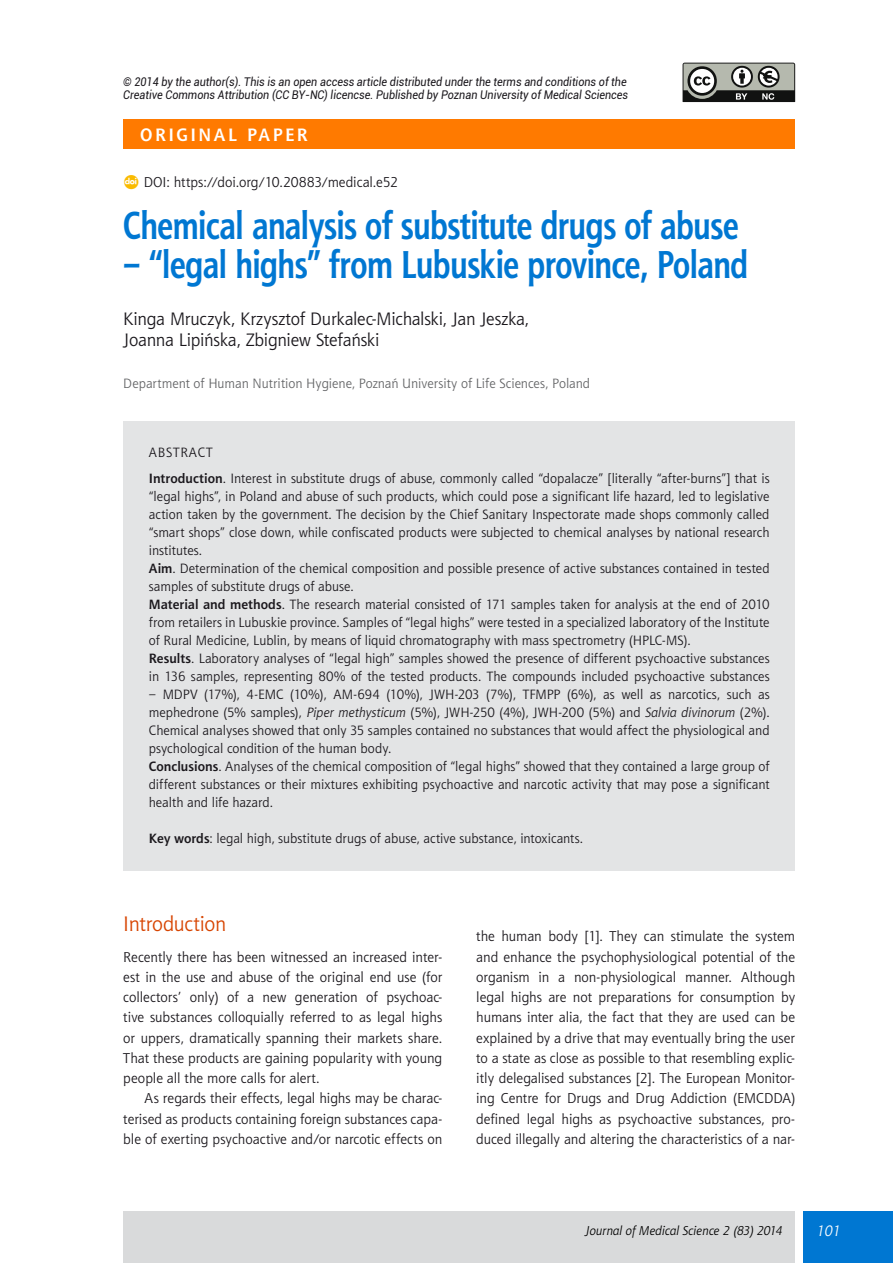
<style>
.page{position:relative;width:893px;height:1263px;background:#fff}
.page>*{position:absolute;margin:0;border:0;box-sizing:border-box;transform-origin:0 0}
.TYT_tytul{font:700 39px "Aerton Cnd TTEFN";letter-spacing:-.01em;color:#0077d2}
.PKT_1{font:21px "Aerton TTEFN";letter-spacing:-.01em;color:#d74400}
.TYT_autorzy{font:18px/21.6px "Aerton TTEFN";letter-spacing:-.01em;color:#1a171c}
.TXT_wciecie{font:700 18px "Aerton TTEFN";letter-spacing:.14em;color:#fff}
.t1{font:italic 15px "Aerton TTEFN";color:#fff}
.TXT_wciecie-2{font:14.25px/20.2px "Aerton TTEFN";color:#1a171c;text-align:justify}
.TXT_bez_wciecia{font:14.25px/20.2px "Aerton TTEFN";color:#1a171c;text-align:justify}
.DOI{font:14.25px "Aerton TTEFN";color:#1a171c}
.STR_tekst{font:13.5px/18px "Aerton TTEFN";letter-spacing:.005em;color:#1a171c;text-align:justify}
.TYT_afiliacja{font:13.5px "Aerton TTEFN";color:#646567}
.STR_abstract{font:13.5px "Aerton TTEFN";color:#1a171c}
.t2{font:italic 12.75px "Aerton TTEFN";color:#000}
.t3{font:italic 12px/13.5px "Roboto";color:#1a171c;scale:.9 1}
.s1{font-weight:700}
.s2{font-style:italic}
</style>
<div class="page">
<div style="left:804px;top:1212px;width:89px;height:51px;background:#0077d2"></div>
<div style="left:123px;top:1212px;width:672px;height:51px;background:#d9dadb"></div>
<svg style="left:683px;top:63px;width:113px;height:40px"></svg>
<div style="left:123px;top:421px;width:672px;height:450px;background:#e3e4e5"></div>
<div style="left:123px;top:119px;width:672px;height:30px;background:#ff7a00"></div>
<p class="t3" style="left:123px;top:74px;width:562px">© 2014 by the author(s). This is an open access article distributed under the terms and conditions of the<br>Creative Commons Attribution (CC BY-NC) licencse. Published by Poznan University of Medical Sciences</p>
<p class="TXT_wciecie" style="left:140px;top:124px;width:169px">ORIGINAL PAPER</p>
<p class="DOI" style="left:144px;top:174px;width:256px">DOI: https://doi.org/10.20883/medical.e52</p>
<p class="TYT_tytul" style="left:123px;top:201px;width:617px">Chemical analysis of substitute drugs of abuse</p>
<p class="TYT_tytul" style="left:123px;top:240px;width:626px">– “legal highs” from Lubuskie province, Poland</p>
<p class="TYT_autorzy" style="left:123px;top:308px;width:407px">Kinga Mruczyk, Krzysztof Durkalec-Michalski, Jan Jeszka,<br>Joanna Lipińska, Zbigniew Stefański</p>
<p class="TYT_afiliacja" style="left:123px;top:375px;width:468px">Department of Human Nutrition Hygiene, Poznań University of Life Sciences, Poland</p>
<p class="STR_abstract" style="left:149px;top:444px;width:26px">Abstract</p>
<p class="STR_tekst" style="left:149px;top:469px;width:622px"><span class="s1">Introduction</span>. Interest in substitute drugs of abuse, commonly called “dopalacze” [literally “after-burns”] that is “legal highs”, in Poland and abuse of such products, which could pose a significant life hazard, led to legislative action taken by the government. The decision by the Chief Sanitary Inspectorate made shops commonly called “smart shops” close down, while confiscated products were subjected to chemical analyses by national research institutes.</p>
<p class="STR_tekst" style="left:149px;top:559px;width:622px"><span class="s1">Aim</span>. Determination of the chemical composition and possible presence of active substances contained in tested samples of substitute drugs of abuse.</p>
<p class="STR_tekst" style="left:149px;top:595px;width:622px"><span class="s1">Material and methods</span>. The research material consisted of 171 samples taken for analysis at the end of 2010 from retailers in Lubuskie province. Samples of “legal highs” were tested in a specialized laboratory of the Institute of Rural Medicine, Lublin, by means of liquid chromatography with mass spectrometry (HPLC-MS).</p>
<p class="STR_tekst" style="left:149px;top:649px;width:622px"><span class="s1">Results</span>. Laboratory analyses of “legal high” samples showed the presence of different psychoactive substances in 136 samples, representing 80% of the tested products. The compounds included psychoactive substances</p>
<p class="STR_tekst" style="left:149px;top:685px;width:622px">– MDPV (17%), 4-EMC (10%), AM-694 (10%), JWH-203 (7%), TFMPP (6%), as well as narcotics, such as mephedrone (5% samples), <span class="s2">Piper methysticum</span> (5%), JWH-250 (4%), JWH-200 (5%) and <span class="s2">Salvia divinorum</span> (2%).<br>Chemical analyses showed that only 35 samples contained no substances that would affect the physiological and psychological condition of the human body.</p>
<p class="STR_tekst" style="left:149px;top:757px;width:622px"><span class="s1">Conclusions</span>. Analyses of the chemical composition of “legal highs” showed that they contained a large group of different substances or their mixtures exhibiting psychoactive and narcotic activity that may pose a significant health and life hazard.</p>
<p class="STR_tekst" style="left:149px;top:829px;width:436px"><span class="s1">Key words</span>: legal high, substitute drugs of abuse, active substance, intoxicants.</p>
<p class="PKT_1" style="left:123px;top:912px;width:104px">Introduction</p>
<p class="TXT_bez_wciecia" style="left:123px;top:946px;width:320px">Recently there has been witnessed an increased inter&shy;est in the use and abuse of the original end use (for collectors’ only) of a new generation of psychoac&shy;tive substances colloquially referred to as legal highs or uppers, dramatically spanning their markets share.<br>That these products are gaining popularity with young people all the more calls for alert.</p>
<p class="TXT_wciecie-2" style="left:123px;top:1088px;width:320px;text-indent:21px">As regards their effects, legal highs may be charac&shy;terised as products containing foreign substances capa&shy;ble of exerting psychoactive and/or narcotic effects on</p>
<p class="TXT_wciecie-2" style="left:476px;top:926px;width:320px">the human body [1]. They can stimulate the system and enhance the psychophysiological potential of the organism in a non-physiological manner. Although legal highs are not preparations for consumption by humans inter alia, the fact that they are used can be explained by a drive that may eventually bring the user to a state as close as possible to that resembling explic&shy;itly delegalised substances [2]. The European Monitor&shy;ing Centre for Drugs and Drug Addiction (EMCDDA) defined legal highs as psychoactive substances, pro&shy;duced illegally and altering the characteristics of a nar-</p>
<p class="t2" style="left:585px;top:1223px;width:199px">Journal of Medical Science 2 (83) 2014</p>
<p class="t1" style="left:816px;top:1222px;width:26px">101</p>
</div>
